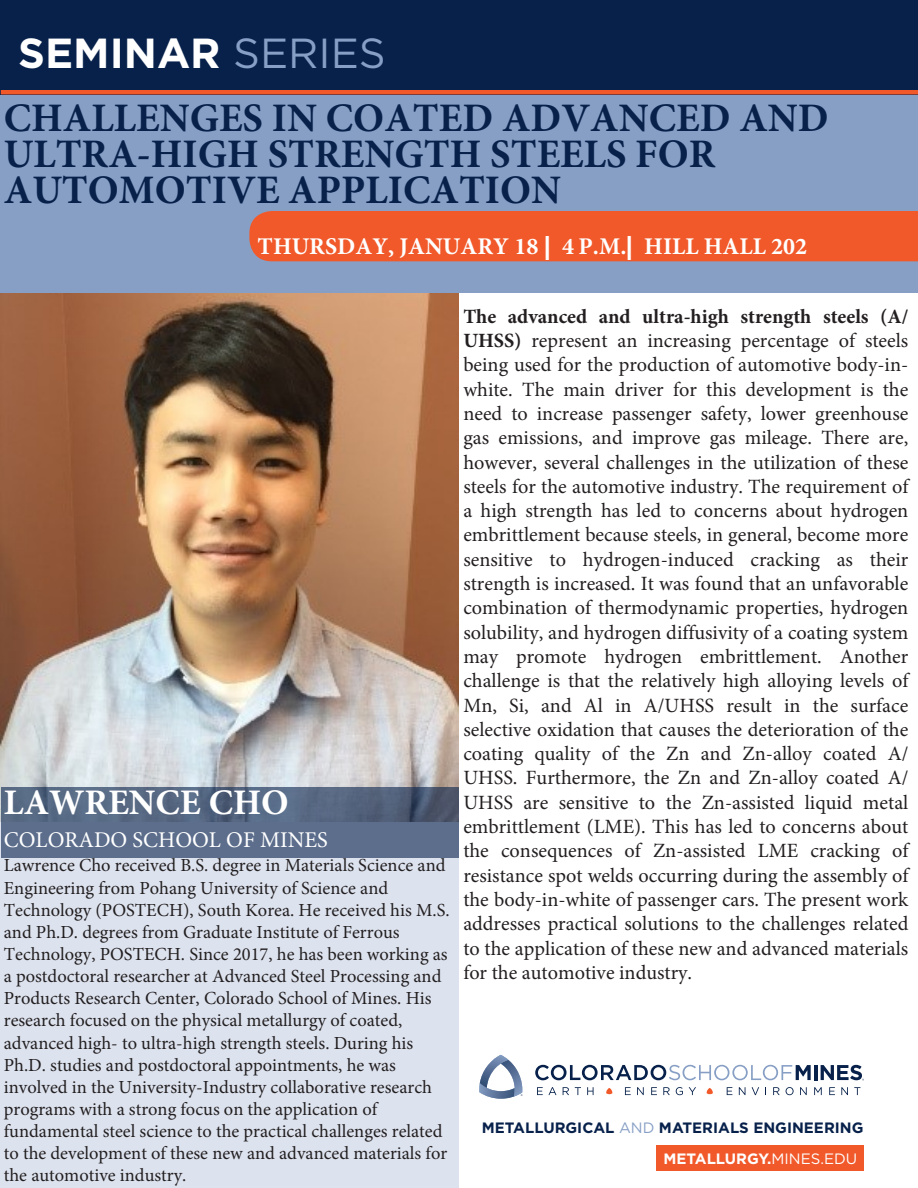
<style>
.page{position:relative;width:918px;height:1188px;background:#fff}
.page>*{position:absolute;margin:0;border:0;box-sizing:border-box;transform-origin:0 0}
.t1{font:700 42px "Gotham";color:#fff}
.t2{font:700 40.5px/36px "Minion Pro";color:#07214b}
.t3{font:700 36px "Minion Pro";color:#fff}
.t4{font:700 24px "Minion Pro";color:#fff}
.t5{font:22.5px "Minion Pro";color:#fff}
.t6{font:20.25px/24.3px "Minion Pro";color:#231f20;text-align:justify}
.t7{font:18.45px/22.2px "Minion Pro";color:#231f20}
.t8{font:700 15px "Gotham";color:#07214b}
.t9{font:700 15px "Gotham";color:#fff}
.s1{font-weight:400;color:#879fc5}
.s2{font-family:"Avenir Next"}
.s3{font-weight:700}
.s4{font-weight:400}
</style>
<div class="page">
<img style="left:0;top:293px;width:459px;height:529px">
<div style="left:0;top:822px;width:459px;height:366px;background:#dce2ee"></div>
<div style="left:0;top:94px;width:918px;height:199px;background:#879fc5"></div>
<div style="left:0;top:0;width:918px;height:94px;background:#07214b"></div>
<svg style="left:535px;top:1065px;width:276px;height:15px"></svg>
<hr style="left:814px;top:1065px;width:3px;height:15px;background:#07214b">
<svg style="left:537px;top:1087px;width:19px;height:8px"></svg>
<svg style="left:563px;top:1087px;width:6px;height:8px"></svg>
<svg style="left:575px;top:1087px;width:6px;height:8px"></svg>
<svg style="left:587px;top:1087px;width:7px;height:8px"></svg>
<svg style="left:625px;top:1087px;width:6px;height:8px"></svg>
<svg style="left:637px;top:1087px;width:7px;height:8px"></svg>
<svg style="left:651px;top:1087px;width:6px;height:8px"></svg>
<svg style="left:663px;top:1087px;width:7px;height:8px"></svg>
<svg style="left:676px;top:1087px;width:7px;height:8px"></svg>
<svg style="left:689px;top:1087px;width:7px;height:8px"></svg>
<svg style="left:727px;top:1087px;width:5px;height:8px"></svg>
<svg style="left:739px;top:1087px;width:6px;height:8px"></svg>
<svg style="left:752px;top:1087px;width:7px;height:8px"></svg>
<svg style="left:773px;top:1087px;width:7px;height:8px"></svg>
<svg style="left:786px;top:1087px;width:8px;height:8px"></svg>
<svg style="left:800px;top:1087px;width:7px;height:8px"></svg>
<svg style="left:814px;top:1087px;width:8px;height:8px"></svg>
<svg style="left:829px;top:1087px;width:6px;height:8px"></svg>
<svg style="left:841px;top:1087px;width:7px;height:8px"></svg>
<svg style="left:854px;top:1087px;width:6px;height:8px"></svg>
<svg style="left:606px;top:1088px;width:6px;height:6px"></svg>
<svg style="left:707px;top:1088px;width:6px;height:6px"></svg>
<svg style="left:821px;top:1065px;width:43px;height:16px"></svg>
<svg style="left:479px;top:1055px;width:44px;height:44px"></svg>
<hr style="left:1px;top:90px;width:917px;height:4px;background:#f1592a">
<div style="left:249px;top:211px;width:669px;height:50px;background:#f1592a"></div>
<div style="left:657px;top:1145px;width:207px;height:26px;background:#f1592a"></div>
<svg style="left:2px;top:787px;width:457px;height:71px;background:#586985"></svg>
<p class="t1" style="left:18px;top:25px;width:369px">SEMINAR <span class="s1">SERIES</span></p>
<p class="t2" style="left:4px;top:100px;width:826px">CHALLENGES IN COATED ADVANCED AND<br>ULTRA-HIGH STRENGTH STEELS FOR<br>AUTOMOTIVE APPLICATION</p>
<p class="t4" style="left:258px;top:230px;width:551px">THURSDAY, JANUARY 18 <span class="s2">|</span> 4 P.M.<span class="s2">|</span> HILL HALL 202</p>
<p class="t3" style="left:4px;top:777px;width:286px">LAWRENCE CHO</p>
<p class="t5" style="left:4px;top:825px;width:326px">COLORADO SCHOOL OF MINES</p>
<p class="t7" style="left:4px;top:855px;width:447px">Lawrence Cho received B.S. degree in Materials Science and Engineering from Pohang University of Science and Technology (POSTECH), South Korea. He received his M.S. and Ph.D. degrees from Graduate Institute of Ferrous Technology, POSTECH. Since 2017, he has been working as a postdoctoral researcher at Advanced Steel Processing and Products Research Center, Colorado School of Mines. His research focused on the physical metallurgy of coated, advanced high- to ultra-high strength steels. During his Ph.D. studies and postdoctoral appointments, he was involved in the University-Industry collaborative research programs with a strong focus on the application of fundamental steel science to the practical challenges related to the development of these new and advanced materials for the automotive industry.</p>
<p class="t6" style="left:463px;top:304px;width:447px"><span class="s3">The advanced and ultra-high strength steels (A/ UHSS)</span> represent an increasing percentage of steels being used for the production of automotive body-in&shy;white. The main driver for this development is the need to increase passenger safety, lower greenhouse gas emissions, and improve gas mileage. There are, however, several challenges in the utilization of these steels for the automotive industry. The requirement of a high strength has led to concerns about hydrogen embrittlement because steels, in general, become more sensitive to hydrogen-induced cracking as their strength is increased. It was found that an unfavorable combination of thermodynamic properties, hydrogen solubility, and hydrogen diffusivity of a coating system may promote hydrogen embrittlement. Another challenge is that the relatively high alloying levels of Mn, Si, and Al in A/UHSS result in the surface selective oxidation that causes the deterioration of the coating quality of the Zn and Zn-alloy coated A/ UHSS. Furthermore, the Zn and Zn-alloy coated A/ UHSS are sensitive to the Zn-assisted liquid metal embrittlement (LME). This has led to concerns about the consequences of Zn-assisted LME cracking of resistance spot welds occurring during the assembly of the body-in-white of passenger cars. The present work addresses practical solutions to the challenges related to the application of these new and advanced materials for the automotive industry.</p>
<p class="t8" style="left:482px;top:1118px;width:383px">METALLURGICAL <span class="s1">AND</span> MATERIALS ENGINEERING</p>
<p class="t9" style="left:663px;top:1149px;width:195px">METALLURGY.<span class="s4">MINES.EDU</span></p>
</div>
